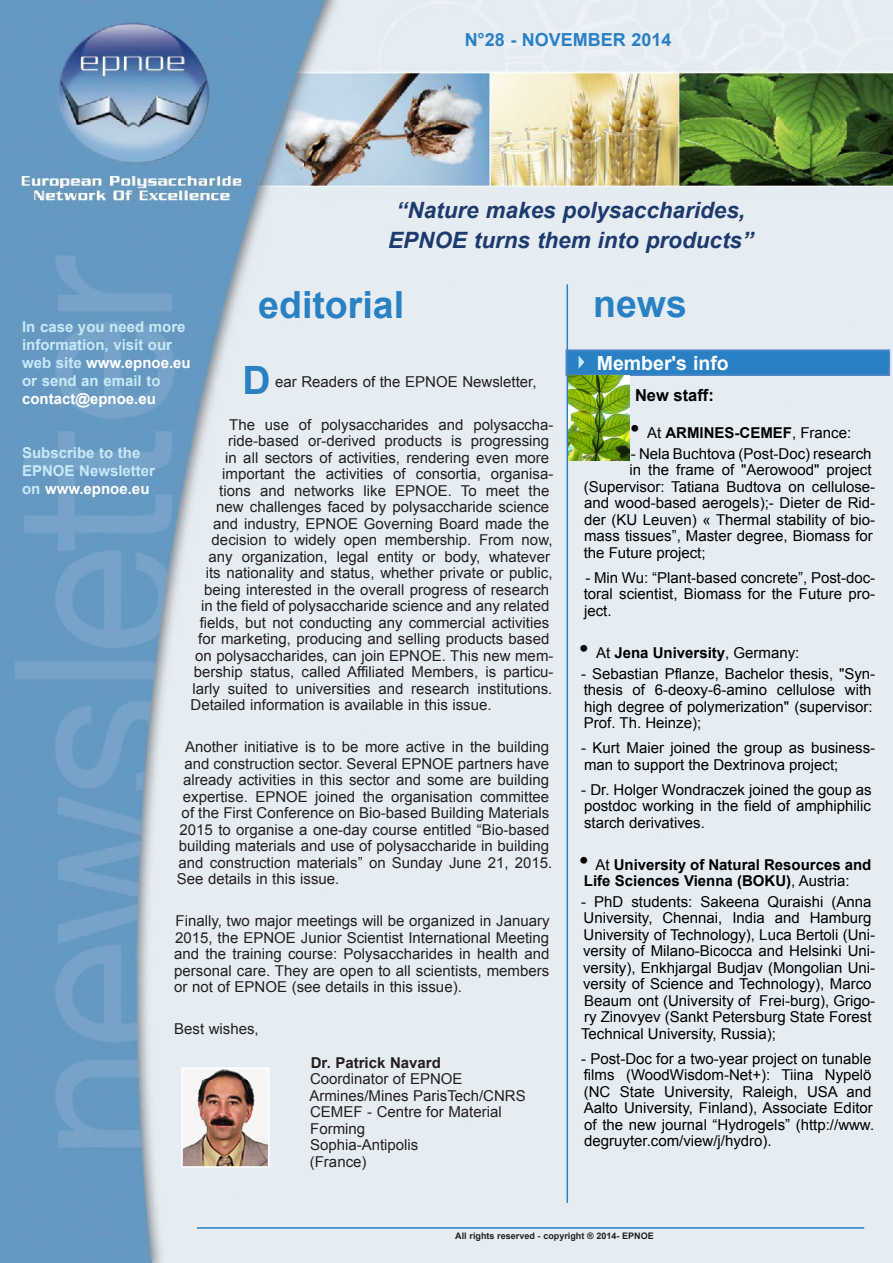
<style>
.page{position:relative;width:893px;height:1263px;background:#fff}
.page>*{position:absolute;margin:0;border:0;box-sizing:border-box;transform-origin:0 0}
.Normal_e{font:700 39px "Arial";color:#2981c4}
.Normal_e-2{font:700 37.5px "Arial";color:#2981c4}
.Normal_e-3{font:italic 700 22.5px/30px "Arial";color:#1d3a6f;text-align:center}
.Normal_e-4{font:700 19.5px "Arial";color:#fff}
.Normal_e-5{font:700 18px "Arial";color:#2981c4}
.t1{font:700 16.5px "Arial";color:#000}
.Normal_e-6{font:15px/16.5px "Arial";color:#231f20;text-align:justify}
.t2{font:15px/16.5px "Arial";color:#000}
.t3{font:700 15px/16.5px "Arial";color:#000}
.Normal_e-7{font:700 15px/18px "Arial";color:#c6eafa}
.Normal_e-8{font:700 15px/18px "Arial";color:#fff}
.Normal_e-9{font:700 15px "Arial";color:#231f20}
.Normal_e-10{font:700 9px "Arial";color:#231f20}
.s1{color:#fff}
.s2{color:#c6eafa}
.s3{font-weight:400;font-size:27px}
.s4{font-weight:400}
</style>
<div class="page">
<img style="left:0;top:0;width:893px;height:1263px">
<hr style="left:197px;top:1227px;width:667px;height:2px;background:#2981c4">
<img style="left:184px;top:1070px;width:83px;height:95px">
<div style="left:181px;top:1067px;width:89px;height:101px;border:2px solid #fff"></div>
<hr style="left:567px;top:284px;width:1px;height:919px;background:#2981c4">
<div style="left:566px;top:350px;width:323px;height:25px;background:#2981c4"></div>
<div style="left:565px;top:349px;width:325px;height:27px;border:2px solid #5785c4"></div>
<svg style="left:579px;top:356px;width:5px;height:12px"></svg>
<img style="left:568px;top:376px;width:61px;height:84px">
<p class="Normal_e-5" style="left:465px;top:28px;width:208px">N°28 - NOVEMBER 2014</p>
<p class="Normal_e-3" style="left:388px;top:196px;width:367px">“Nature makes polysaccharides,<br>EPNOE turns them into products”</p>
<p class="Normal_e-2" style="left:258px;top:280px;width:147px">editorial</p>
<p class="Normal_e-7" style="left:22px;top:318px;width:170px">In case you need more information, visit our web site <span class="s1">www.epnoe.eu</span></p>
<p class="Normal_e-8" style="left:22px;top:372px;width:140px"><span class="s2">or send an email to </span>contact@epnoe.eu</p>
<p class="Normal_e-7" style="left:22px;top:444px;width:134px">Subscribe to the<br>EPNOE Newsletter on <span class="s1">www.epnoe.eu</span></p>
<p class="Normal_e" style="left:243px;top:354px;width:30px">D</p>
<p class="Normal_e-6" style="left:275px;top:374px;width:263px">ear Readers of the EPNOE Newsletter,</p>
<p class="Normal_e-6" style="left:229px;top:416px;width:326px">The use of polysaccharides and polysaccha-</p>
<p class="Normal_e-6" style="left:228px;top:433px;width:322px">ride-based or-derived products is progressing</p>
<p class="Normal_e-6" style="left:225px;top:449px;width:326px">in all sectors of activities, rendering even more</p>
<p class="Normal_e-6" style="left:222px;top:466px;width:333px">important the activities of consortia, organisa-</p>
<p class="Normal_e-6" style="left:219px;top:482px;width:332px">tions and networks like EPNOE. To meet the</p>
<p class="Normal_e-6" style="left:216px;top:499px;width:335px">new challenges faced by polysaccharide science</p>
<p class="Normal_e-6" style="left:213px;top:515px;width:338px">and industry, EPNOE Governing Board made the</p>
<p class="Normal_e-6" style="left:212px;top:532px;width:342px">decision to widely open membership. From now,</p>
<p class="Normal_e-6" style="left:209px;top:548px;width:343px">any organization, legal entity or body, whatever</p>
<p class="Normal_e-6" style="left:206px;top:565px;width:348px">its nationality and status, whether private or public,</p>
<p class="Normal_e-6" style="left:204px;top:581px;width:346px">being interested in the overall progress of research</p>
<p class="Normal_e-6" style="left:201px;top:598px;width:350px">in the field of polysaccharide science and any related</p>
<p class="Normal_e-6" style="left:200px;top:614px;width:351px">fields, but not conducting any commercial activities</p>
<p class="Normal_e-6" style="left:198px;top:631px;width:353px">for marketing, producing and selling products based</p>
<p class="Normal_e-6" style="left:195px;top:647px;width:360px">on polysaccharides, can join EPNOE. This new mem-</p>
<p class="Normal_e-6" style="left:194px;top:664px;width:361px">bership status, called Affiliated Members, is particu-</p>
<p class="Normal_e-6" style="left:192px;top:680px;width:361px">larly suited to universities and research institutions.</p>
<p class="Normal_e-6" style="left:191px;top:697px;width:302px">Detailed information is available in this issue.</p>
<p class="Normal_e-6" style="left:185px;top:739px;width:366px">Another initiative is to be more active in the building</p>
<p class="Normal_e-6" style="left:185px;top:755px;width:366px">and construction sector. Several EPNOE partners have</p>
<p class="Normal_e-6" style="left:183px;top:772px;width:368px">already activities in this sector and some are building</p>
<p class="Normal_e-6" style="left:183px;top:788px;width:368px">expertise. EPNOE joined the organisation committee</p>
<p class="Normal_e-6" style="left:182px;top:805px;width:369px">of the First Conference on Bio-based Building Materials</p>
<p class="Normal_e-6" style="left:180px;top:821px;width:371px">2015 to organise a one-day course entitled “Bio-based</p>
<p class="Normal_e-6" style="left:179px;top:838px;width:372px">building materials and use of polysaccharide in building</p>
<p class="Normal_e-6" style="left:179px;top:854px;width:375px">and construction materials” on Sunday June 21, 2015.</p>
<p class="Normal_e-6" style="left:177px;top:871px;width:164px">See details in this issue.</p>
<p class="Normal_e-6" style="left:174px;top:913px;width:377px">Finally, two major meetings will be organized in January 2015, the EPNOE Junior Scientist International Meeting and the training course: Polysaccharides in health and personal care. They are open to all scientists, members or not of EPNOE (see details in this issue).</p>
<p class="Normal_e-6" style="left:174px;top:1021px;width:86px">Best wishes,</p>
<p class="Normal_e-9" style="left:311px;top:1052px;width:132px">Dr. Patrick Navard</p>
<p class="Normal_e-6" style="left:310px;top:1071px;width:154px">Coordinator of EPNOE</p>
<p class="Normal_e-6" style="left:309px;top:1087px;width:218px">Armines/Mines ParisTech/CNRS</p>
<p class="Normal_e-6" style="left:310px;top:1104px;width:193px">CEMEF - Centre for Material<br>Forming</p>
<p class="Normal_e-6" style="left:310px;top:1137px;width:110px">Sophia-Antipolis</p>
<p class="Normal_e-6" style="left:310px;top:1153px;width:58px">(France)</p>
<p class="Normal_e-2" style="left:593px;top:279px;width:95px">news</p>
<p class="Normal_e-4" style="left:597px;top:350px;width:133px">Member's info</p>
<p class="t1" style="left:635px;top:384px;width:80px">New staff:</p>
<p class="t3" style="left:630px;top:425px;width:223px"><span class="s3">•</span> <span class="s4">At</span> ARMINES-CEMEF<span class="s4">, France:</span></p>
<p class="t2" style="left:631px;top:445px;width:242px">- Nela Buchtova (Post-Doc) research</p>
<p class="t2" style="left:629px;top:462px;width:244px">in the frame of "Aerowood" project</p>
<p class="t2" style="left:584px;top:478px;width:293px">(Supervisor: Tatiana Budtova on cellulose-</p>
<p class="t2" style="left:584px;top:495px;width:293px">and wood-based aerogels);- Dieter de Rid-</p>
<p class="t2" style="left:584px;top:511px;width:293px">der (KU Leuven) « Thermal stability of bio-</p>
<p class="t2" style="left:584px;top:528px;width:290px">mass tissues”, Master degree, Biomass for</p>
<p class="t2" style="left:584px;top:544px;width:123px">the Future project;</p>
<p class="t2" style="left:584px;top:569px;width:293px;text-align:justify">- Min Wu: “Plant-based concrete”, Post-doc&shy;toral scientist, Biomass for the Future pro&shy;ject.</p>
<p class="t3" style="left:579px;top:645px;width:222px"><span class="s3">•</span> <span class="s4">At</span> Jena University<span class="s4">, Germany:</span></p>
<p class="t2" style="left:581px;top:665px;width:295px">- Sebastian Pflanze, Bachelor thesis, "Syn&shy;thesis of 6-deoxy-6-amino cellulose with high degree of polymerization" (supervisor:<br>Prof. Th. Heinze);</p>
<p class="t2" style="left:581px;top:740px;width:295px">- Kurt Maier joined the group as business&shy;man to support the Dextrinova project;</p>
<p class="t2" style="left:581px;top:781px;width:292px;text-align:justify">- Dr. Holger Wondraczek joined the goup as postdoc working in the field of amphiphilic starch derivatives.</p>
<p class="t3" style="left:584px;top:856px;width:289px;text-indent:-5px"><span class="s3">•</span> <span class="s4">At</span> University of Natural Resources and<br>Life Sciences Vienna (BOKU)<span class="s4">, Austria:</span></p>
<p class="t2" style="left:581px;top:893px;width:296px">- PhD students: Sakeena Quraishi (Anna University, Chennai, India and Hamburg University of Technology), Luca Bertoli (Uni&shy;versity of Milano-Bicocca and Helsinki Uni&shy;versity), Enkhjargal Budjav (Mongolian Uni&shy;versity of Science and Technology), Marco Beaum ont (University of Frei-burg), Grigo&shy;ry Zinovyev (Sankt Petersburg State Forest Technical University, Russia);</p>
<p class="t2" style="left:581px;top:1050px;width:294px">- Post-Doc for a two-year project on tunable films (WoodWisdom-Net+): Tiina Nypelö (NC State University, Raleigh, USA and Aalto University, Finland), Associate Editor of the new journal “Hydrogels” (http://www. degruyter.com/view/j/hydro).</p>
<p class="Normal_e-10" style="left:455px;top:1230px;width:200px">All rights reserved - copyright ® 2014- EPNOE</p>
</div>
